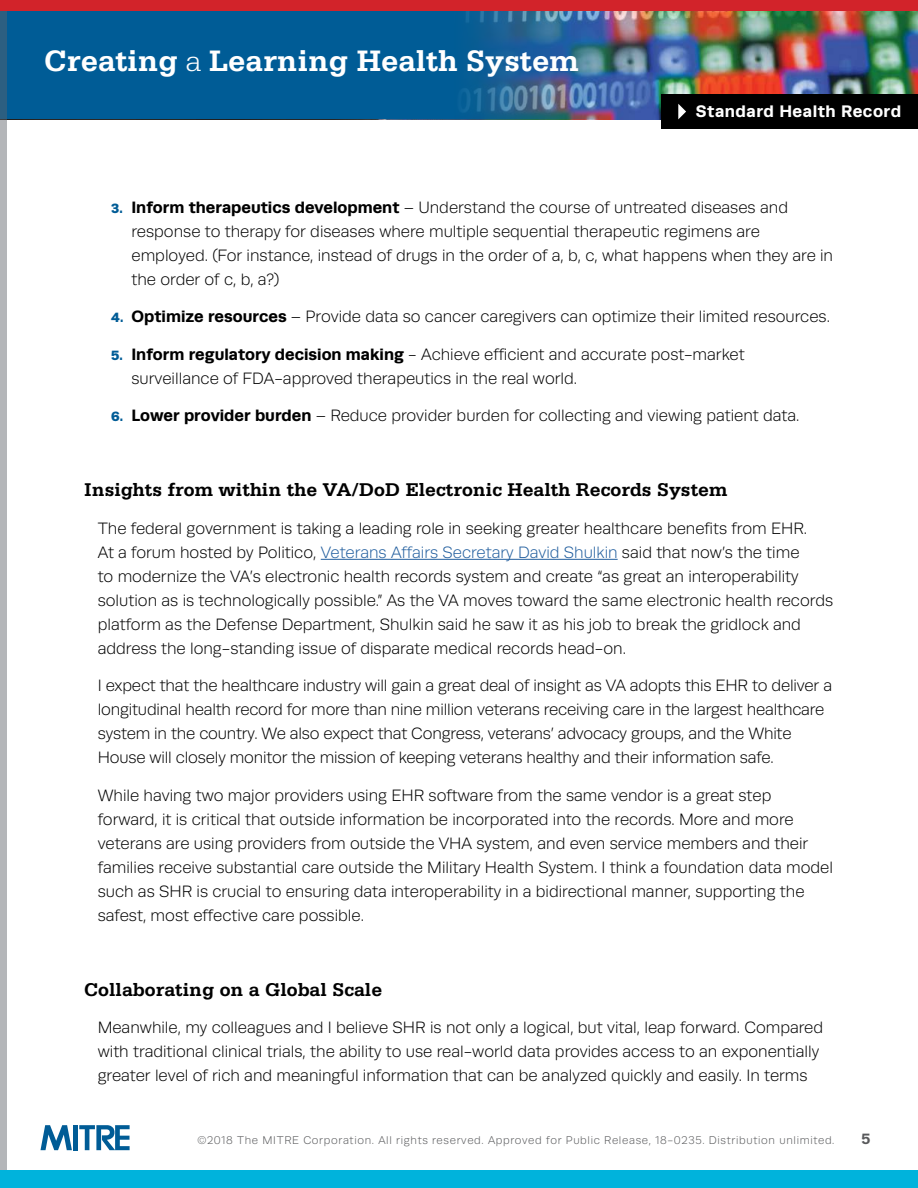
<style>
.page{position:relative;width:918px;height:1188px;background:#fff}
.page>*{position:absolute;margin:0;border:0;box-sizing:border-box;transform-origin:0 0}
.t1{font:700 31.2px "Serifa Std";color:#fff}
.t2{font:700 19.5px "Serifa Std";color:#000}
.t3{font:700 16.8px "Runda";letter-spacing:.03em;color:#fff}
.t4{font:300 16.5px/24px "Runda";color:#000}
.t5{font:700 15px "Runda";color:#58595b}
.t6{font:300 11.25px "Runda";letter-spacing:.06em;color:#58595b}
.s1{font-weight:300}
.s2{font-weight:900;font-size:13.5px;color:#005c96}
.s3{font-weight:700}
.s4{color:#215e9e}
</style>
<div class="page">
<img style="left:6px;top:11px;width:912px;height:109px">
<svg style="left:6px;top:11px;width:606px;height:108px;background:#0c5f96"></svg>
<svg style="left:40px;top:1125px;width:32px;height:25px"></svg>
<div style="left:73px;top:1125px;width:5px;height:25px;background:#005c96"></div>
<svg style="left:79px;top:1125px;width:51px;height:25px"></svg>
<div style="left:0;top:1170px;width:918px;height:18px;background:#00b3dc"></div>
<svg style="left:0;top:11px;width:6px;height:1159px;background:#a7adb3"></svg>
<div style="left:662px;top:94px;width:256px;height:35px;background:#000"></div>
<svg style="left:678px;top:104px;width:8px;height:15px"></svg>
<div style="left:0;top:0;width:918px;height:11px;background:#d2232a"></div>
<hr style="left:321px;top:559px;width:297px;height:1px;background:#215e9e">
<h1 class="t1" style="left:44px;top:42px;width:536px">Creating <span class="s1">a</span> Learning Health System</h1>
<p class="t3" style="left:696px;top:101px;width:207px">Standard Health Record</p>
<p class="t4" style="left:131px;top:195px;width:703px;text-indent:-20px"><span class="s2">3.</span> <span class="s3">Inform therapeutics development</span> – Understand the course of untreated diseases and response to therapy for diseases where multiple sequential therapeutic regimens are employed. (For instance, instead of drugs in the order of a, b, c, what happens when they are in the order of c, b, a?)</p>
<p class="t4" style="left:111px;top:305px;width:720px"><span class="s2">4.</span> <span class="s3">Optimize resources</span> – Provide data so cancer caregivers can optimize their limited resources.</p>
<p class="t4" style="left:131px;top:342px;width:615px;text-indent:-20px"><span class="s2">5.</span> <span class="s3">Inform regulatory decision making</span> - Achieve efficient and accurate post-market surveillance of FDA-approved therapeutics in the real world.</p>
<p class="t4" style="left:111px;top:404px;width:690px"><span class="s2">6.</span> <span class="s3">Lower provider burden</span> – Reduce provider burden for collecting and viewing patient data.</p>
<p class="t2" style="left:84px;top:478px;width:645px">Insights from within the VA/DoD Electronic Health Records System</p>
<p class="t4" style="left:98px;top:516px;width:737px">The federal government is taking a leading role in seeking greater healthcare benefits from EHR.<br>At a forum hosted by Politico, <span class="s4">Veterans Affairs Secretary David Shulkin</span> said that now’s the time<br>to modernize the VA’s electronic health records system and create “as great an interoperability solution as is technologically possible.” As the VA moves toward the same electronic health records platform as the Defense Department, Shulkin said he saw it as his job to break the gridlock and address the long-standing issue of disparate medical records head-on.</p>
<p class="t4" style="left:98px;top:674px;width:736px">I expect that the healthcare industry will gain a great deal of insight as VA adopts this EHR to deliver a longitudinal health record for more than nine million veterans receiving care in the largest healthcare system in the country. We also expect that Congress, veterans’ advocacy groups, and the White House will closely monitor the mission of keeping veterans healthy and their information safe.</p>
<p class="t4" style="left:98px;top:783px;width:737px">While having two major providers using EHR software from the same vendor is a great step forward, it is critical that outside information be incorporated into the records. More and more veterans are using providers from outside the VHA system, and even service members and their families receive substantial care outside the Military Health System. I think a foundation data model such as SHR is crucial to ensuring data interoperability in a bidirectional manner, supporting the safest, most effective care possible.</p>
<p class="t2" style="left:84px;top:978px;width:300px">Collaborating on a Global Scale</p>
<p class="t4" style="left:98px;top:1016px;width:727px">Meanwhile, my colleagues and I believe SHR is not only a logical, but vital, leap forward. Compared with traditional clinical trials, the ability to use real-world data provides access to an exponentially greater level of rich and meaningful information that can be analyzed quickly and easily. In terms</p>
<p class="t6" style="left:197px;top:1134px;width:639px">©2018 The MITRE Corporation. All rights reserved. Approved for Public Release, 18-0235. Distribution unlimited.</p>
<p class="t5" style="left:862px;top:1130px;width:10px">5</p>
</div>
